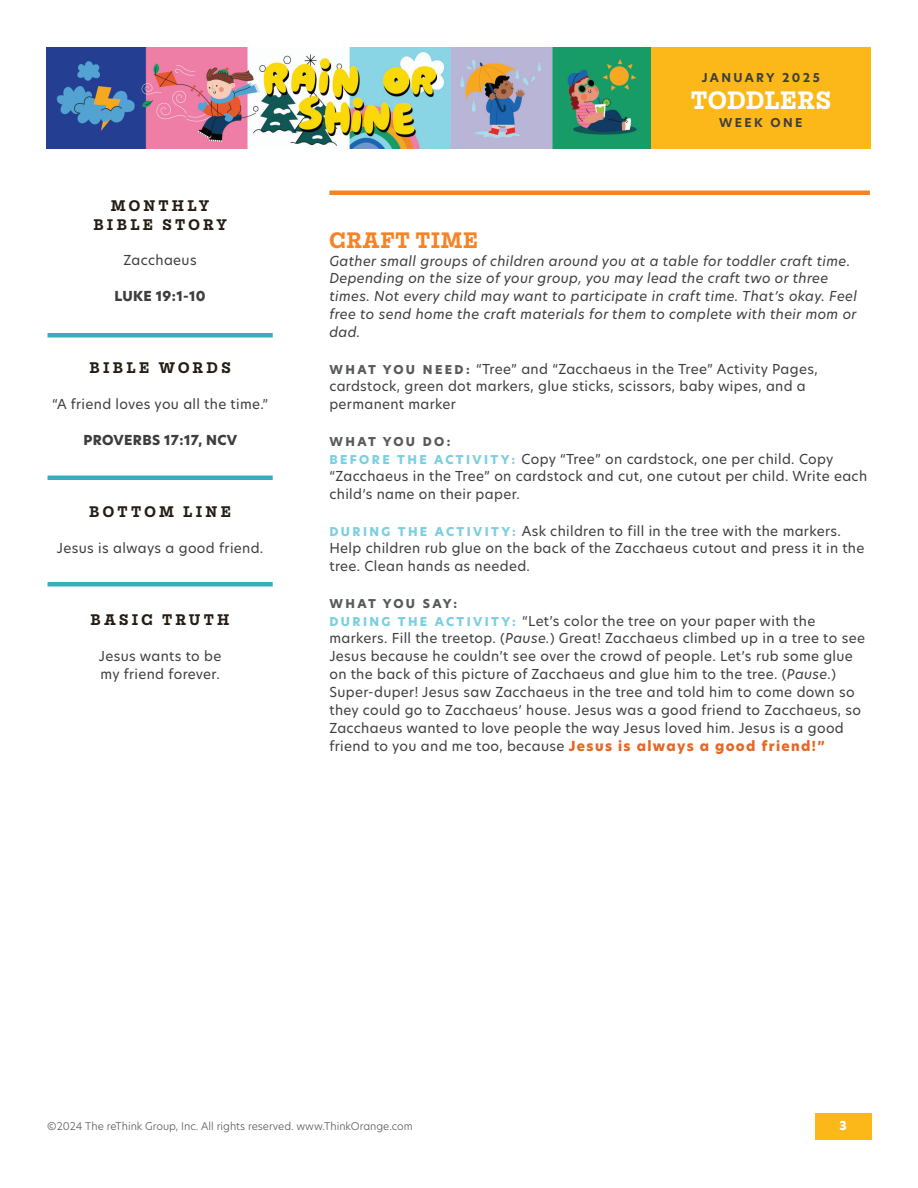
<style>
.page{position:relative;width:918px;height:1188px;background:#fff}
.page>*{position:absolute;margin:0;border:0;box-sizing:border-box;transform-origin:0 0}
.t1{font:700 27px "Mortise";letter-spacing:.02em;color:#fff}
.t2{font:700 24px "Mortise";letter-spacing:.025em;color:#f58425}
.t3{font:700 16.5px/18px "Mortise";letter-spacing:.2em;color:#251d13;text-align:center}
.t4{font:13.5px/18px "New Hero";letter-spacing:.025em;color:#3e3e3f}
.t5{font:italic 13.5px/18px "New Hero";letter-spacing:.025em;color:#3e3e3f}
.t6{font:800 13.5px "New Hero";letter-spacing:.025em;color:#3e3e3f}
.t7{font:700 12px "New Hero";letter-spacing:.2em;color:#3e3e3f}
.t8{font:800 12px "New Hero";letter-spacing:.18em;color:#585a5c}
.t9{font:800 12px "New Hero";letter-spacing:.2em;color:#585a5c}
.t10{font:800 12px "New Hero";color:#fff}
.t11{font:300 10.5px "New Hero";color:#585a5c}
.s1{font-weight:800;font-size:12px;color:#585a5c}
.s2{font-weight:800;font-size:12px;color:#7bd0e0}
.s3{font-style:italic}
.s4{font-weight:800;color:#e46828}
</style>
<div class="page">
<img style="left:46px;top:47px;width:605px;height:101px">
<div style="left:651px;top:47px;width:220px;height:102px;background:#fcb818"></div>
<div style="left:48px;top:333px;width:225px;height:5px;background:#36aebd"></div>
<hr style="left:48px;top:476px;width:225px;height:4px;background:#36aebd">
<hr style="left:48px;top:582px;width:225px;height:4px;background:#36aebd">
<div style="left:815px;top:1113px;width:57px;height:27px;background:#fcb818"></div>
<div style="left:329px;top:190px;width:541px;height:5px;background:#f58425"></div>
<p class="t3" style="left:93px;top:198px;width:135px">MONTHLY<br>BIBLE STORY</p>
<p class="t4" style="left:124px;top:251px;width:75px">Zacchaeus</p>
<p class="t6" style="left:115px;top:287px;width:93px">LUKE 19:1-10</p>
<p class="t3" style="left:90px;top:360px;width:143px">BIBLE WORDS</p>
<p class="t4" style="left:52px;top:395px;width:218px">“A friend loves you all the time.”</p>
<p class="t6" style="left:83px;top:431px;width:156px">PROVERBS 17:17, NCV</p>
<p class="t3" style="left:89px;top:504px;width:143px">BOTTOM LINE</p>
<p class="t4" style="left:57px;top:539px;width:208px">Jesus is always a good friend.</p>
<p class="t3" style="left:91px;top:612px;width:141px">BASIC TRUTH</p>
<p class="t4" style="left:99px;top:647px;width:124px">Jesus wants to be my friend forever.</p>
<p class="t7" style="left:702px;top:69px;width:119px">JANUARY 2025</p>
<h1 class="t1" style="left:691px;top:86px;width:142px">TODDLERS</h1>
<p class="t7" style="left:719px;top:114px;width:85px">WEEK ONE</p>
<h2 class="t2" style="left:329px;top:227px;width:150px">CRAFT TIME</h2>
<p class="t5" style="left:329px;top:251px;width:529px">Gather small groups of children around you at a table for toddler craft time.<br>Depending on the size of your group, you may lead the craft two or three times. Not every child may want to participate in craft time. That’s okay. Feel free to send home the craft materials for them to complete with their mom or dad.</p>
<p class="t4" style="left:329px;top:359px;width:490px"><span class="s1">W H AT YO U N E E D :</span> “Tree” and “Zacchaeus in the Tree” Activity Pages, cardstock, green dot markers, glue sticks, scissors, baby wipes, and a permanent marker</p>
<p class="t9" style="left:329px;top:433px;width:123px">WHAT YOU DO:</p>
<p class="t4" style="left:329px;top:449px;width:539px"><span class="s2">B E F O R E T H E AC T I V I T Y:</span> Copy “Tree” on cardstock, one per child. Copy “Zacchaeus in the Tree” on cardstock and cut, one cutout per child. Write each child’s name on their paper.</p>
<p class="t4" style="left:329px;top:521px;width:537px"><span class="s2">D U R I N G T H E AC T I V I T Y:</span> Ask children to fill in the tree with the markers.<br>Help children rub glue on the back of the Zacchaeus cutout and press it in the tree. Clean hands as needed.</p>
<p class="t8" style="left:329px;top:595px;width:129px">WHAT YOU SAY:</p>
<p class="t4" style="left:329px;top:611px;width:537px"><span class="s2">D U R I N G T H E AC T I V I T Y:</span> “Let’s color the tree on your paper with the markers. Fill the treetop. (<span class="s3">Pause.</span>) Great! Zacchaeus climbed up in a tree to see Jesus because he couldn’t see over the crowd of people. Let’s rub some glue on the back of this picture of Zacchaeus and glue him to the tree. (<span class="s3">Pause.</span>)<br>Super-duper! Jesus saw Zacchaeus in the tree and told him to come down so they could go to Zacchaeus’ house. Jesus was a good friend to Zacchaeus, so Zacchaeus wanted to love people the way Jesus loved him. Jesus is a good friend to you and me too, because <span class="s4">Jesus is always a good friend!”</span></p>
<p class="t11" style="left:47px;top:1118px;width:367px">©2024 The reThink Group, Inc. All rights reserved. www.ThinkOrange.com</p>
<p class="t10" style="left:839px;top:1117px;width:9px">3</p>
</div>
